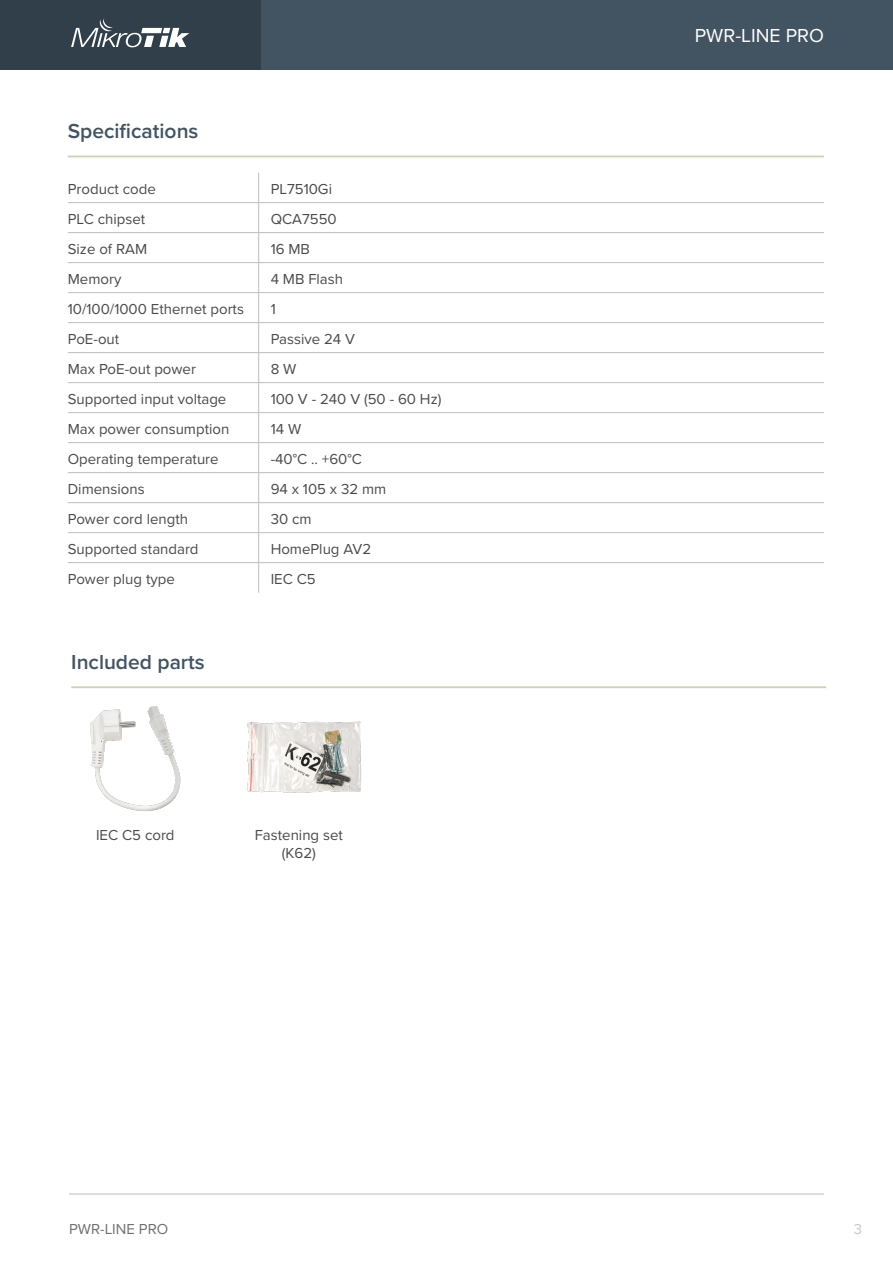
<style>
.page{position:relative;width:893px;height:1263px;background:#fff}
.page>*{position:absolute;margin:0;border:0;box-sizing:border-box;transform-origin:0 0}
.Mazie_virsraksti_201{font:600 21px "Proxima Nova";color:#425361}
.t1{font:19.5px "Proxima Nova";color:#fff}
.Tabulu_teksts_2019{font:15px/18px "Proxima Nova";color:#4a4a4a;text-align:center}
.t2{font:15px "Proxima Nova";color:#6f7070}
.t3{font:15px "Proxima Nova";color:#c7c8ca}
</style>
<div class="page">
<div style="left:0;top:0;width:893px;height:69px;background:#425361"></div>
<div style="left:0;top:0;width:260px;height:69px;background:#313f4a"></div>
<svg style="left:71px;top:19px;width:118px;height:28px"></svg>
<hr style="left:69px;top:1194px;width:755px;height:1px;background:#bcbdc0">
<hr style="left:71px;top:686px;width:755px;height:2px;background:#cdd3b6">
<img style="left:90px;top:706px;width:91px;height:105px">
<img style="left:247px;top:721px;width:114px;height:72px">
<hr style="left:68px;top:202px;width:191px;height:1px;background:#bcbdc0">
<hr style="left:68px;top:232px;width:191px;height:1px;background:#bcbdc0">
<hr style="left:68px;top:262px;width:191px;height:1px;background:#bcbdc0">
<hr style="left:68px;top:292px;width:191px;height:1px;background:#bcbdc0">
<hr style="left:259px;top:292px;width:565px;height:1px;background:#bcbdc0">
<hr style="left:68px;top:322px;width:191px;height:1px;background:#bcbdc0">
<hr style="left:259px;top:322px;width:565px;height:1px;background:#bcbdc0">
<hr style="left:68px;top:352px;width:191px;height:1px;background:#bcbdc0">
<hr style="left:259px;top:352px;width:565px;height:1px;background:#bcbdc0">
<hr style="left:68px;top:382px;width:191px;height:1px;background:#bcbdc0">
<hr style="left:259px;top:382px;width:565px;height:1px;background:#bcbdc0">
<hr style="left:68px;top:412px;width:191px;height:1px;background:#bcbdc0">
<hr style="left:68px;top:442px;width:191px;height:1px;background:#bcbdc0">
<hr style="left:259px;top:442px;width:565px;height:1px;background:#bcbdc0">
<hr style="left:68px;top:472px;width:191px;height:1px;background:#bcbdc0">
<hr style="left:259px;top:472px;width:565px;height:1px;background:#bcbdc0">
<hr style="left:68px;top:502px;width:191px;height:1px;background:#bcbdc0">
<hr style="left:259px;top:502px;width:565px;height:1px;background:#bcbdc0">
<hr style="left:68px;top:532px;width:191px;height:1px;background:#bcbdc0">
<hr style="left:259px;top:532px;width:565px;height:1px;background:#bcbdc0">
<hr style="left:68px;top:562px;width:191px;height:1px;background:#bcbdc0">
<hr style="left:259px;top:562px;width:565px;height:1px;background:#bcbdc0">
<hr style="left:259px;top:202px;width:565px;height:1px;background:#bcbdc0">
<hr style="left:259px;top:232px;width:565px;height:1px;background:#bcbdc0">
<hr style="left:259px;top:262px;width:565px;height:1px;background:#bcbdc0">
<hr style="left:259px;top:412px;width:565px;height:1px;background:#bcbdc0">
<svg style="left:258px;top:173px;width:1px;height:389px"></svg>
<hr style="left:258px;top:563px;width:1px;height:30px;background:#bcbdc0">
<hr style="left:68px;top:156px;width:756px;height:1px;background:#cdd3b6">
<p class="Mazie_virsraksti_201" style="left:68px;top:115px;width:132px">Specifications</p>
<p class="Tabulu_teksts_2019" style="left:68px;top:179px;width:90px">Product code</p>
<p class="Tabulu_teksts_2019" style="left:271px;top:179px;width:63px">PL7510Gi</p>
<p class="Tabulu_teksts_2019" style="left:68px;top:209px;width:79px">PLC chipset</p>
<p class="Tabulu_teksts_2019" style="left:271px;top:209px;width:68px">QCA7550</p>
<p class="Tabulu_teksts_2019" style="left:68px;top:239px;width:81px">Size of RAM</p>
<p class="Tabulu_teksts_2019" style="left:271px;top:239px;width:41px">16 MB</p>
<p class="Tabulu_teksts_2019" style="left:68px;top:269px;width:55px">Memory</p>
<p class="Tabulu_teksts_2019" style="left:271px;top:269px;width:74px">4 MB Flash</p>
<p class="Tabulu_teksts_2019" style="left:68px;top:299px;width:178px">10/100/1000 Ethernet ports</p>
<p class="Tabulu_teksts_2019" style="left:271px;top:299px;width:7px">1</p>
<p class="Tabulu_teksts_2019" style="left:68px;top:329px;width:53px">PoE-out</p>
<p class="Tabulu_teksts_2019" style="left:271px;top:329px;width:86px">Passive 24 V</p>
<p class="Tabulu_teksts_2019" style="left:68px;top:359px;width:130px">Max PoE-out power</p>
<p class="Tabulu_teksts_2019" style="left:271px;top:359px;width:27px">8 W</p>
<p class="Tabulu_teksts_2019" style="left:68px;top:389px;width:160px">Supported input voltage</p>
<p class="Tabulu_teksts_2019" style="left:271px;top:389px;width:172px">100 V - 240 V (50 - 60 Hz)</p>
<p class="Tabulu_teksts_2019" style="left:68px;top:419px;width:163px">Max power consumption</p>
<p class="Tabulu_teksts_2019" style="left:271px;top:419px;width:32px">14 W</p>
<p class="Tabulu_teksts_2019" style="left:68px;top:449px;width:152px">Operating temperature</p>
<p class="Tabulu_teksts_2019" style="left:271px;top:449px;width:93px">-40°C .. +60°C</p>
<p class="Tabulu_teksts_2019" style="left:68px;top:479px;width:78px">Dimensions</p>
<p class="Tabulu_teksts_2019" style="left:271px;top:479px;width:117px">94 x 105 x 32 mm</p>
<p class="Tabulu_teksts_2019" style="left:68px;top:509px;width:122px">Power cord length</p>
<p class="Tabulu_teksts_2019" style="left:271px;top:509px;width:42px">30 cm</p>
<p class="Tabulu_teksts_2019" style="left:68px;top:539px;width:132px">Supported standard</p>
<p class="Tabulu_teksts_2019" style="left:271px;top:539px;width:102px">HomePlug AV2</p>
<p class="Tabulu_teksts_2019" style="left:68px;top:569px;width:109px">Power plug type</p>
<p class="Tabulu_teksts_2019" style="left:271px;top:569px;width:47px">IEC C5</p>
<p class="Mazie_virsraksti_201" style="left:71px;top:646px;width:135px">Included parts</p>
<p class="Tabulu_teksts_2019" style="left:96px;top:825px;width:80px">IEC C5 cord</p>
<p class="Tabulu_teksts_2019" style="left:255px;top:825px;width:90px">Fastening set (K62)</p>
<p class="t2" style="left:69px;top:1218px;width:101px">PWR-LINE PRO</p>
<p class="t1" style="left:695px;top:21px;width:131px">PWR-LINE PRO</p>
<p class="t3" style="left:854px;top:1218px;width:10px">3</p>
</div>
